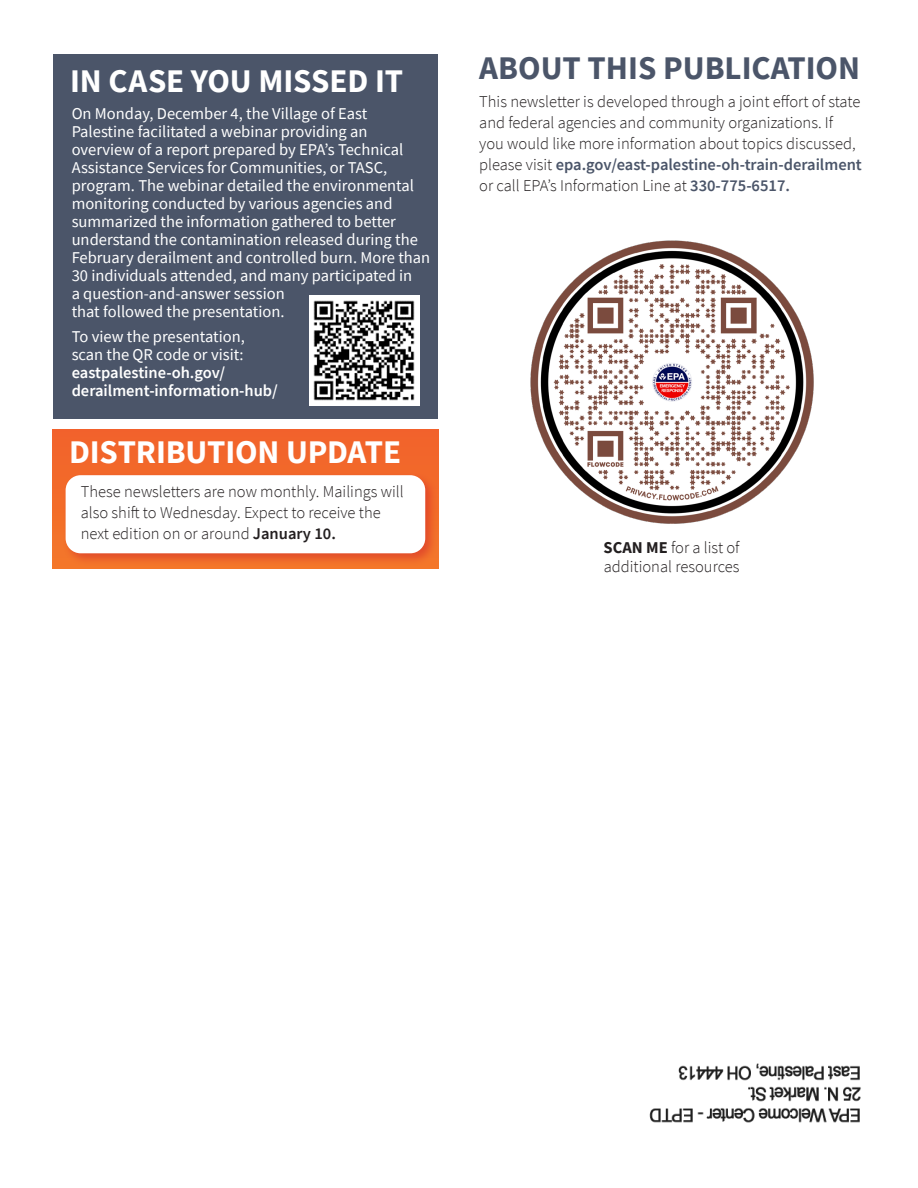
<style>
.page{position:relative;width:918px;height:1188px;background:#fff}
.page>*{position:absolute;margin:0;border:0;box-sizing:border-box;transform-origin:0 0}
.Preface{font:700 33px "Source Sans Pro";letter-spacing:-.005em;color:#fff}
.Preface-2{font:700 33px "Source Sans Pro";color:#4b5569}
.Paragraph_Style_1_copy{font:16.5px/18px "Source Sans Pro";color:#fff}
.Paragraph_Style_1_copy-2{font:300 16.5px/21px "Source Sans Pro";color:#231f20}
.Paragraph_Style_1_copy-3{font:600 16.5px/18px "Source Sans Pro";color:#fff}
.s1{font-weight:400}
.s2{font-weight:600}
.s3{font-weight:600;color:#4b5569}
.s4{font-weight:700}
</style>
<div class="page">
<img style="left:649px;top:1063px;width:212px;height:60px">
<img style="left:530px;top:240px;width:284px;height:284px">
<div style="left:52px;top:430px;width:387px;height:139px;background:linear-gradient(to bottom,#f2612b,#f47729)"></div>
<div style="left:62px;top:472px;width:376px;height:94px;background:#d1232a;opacity:.5"></div>
<div style="left:67px;top:477px;width:357px;height:75px;background:#fff;border-radius:14px"></div>
<div style="left:66px;top:475px;width:359px;height:78px;border:3px solid #fff;border-radius:14px"></div>
<div style="left:53px;top:54px;width:384px;height:364px;background:#4b5569"></div>
<img style="left:309px;top:295px;width:110px;height:110px">
<p class="Preface" style="left:70px;top:59px;width:334px">IN CASE YOU MISSED IT</p>
<p class="Paragraph_Style_1_copy" style="left:72px;top:105px;width:360px">On Monday, December 4, the Village of East Palestine facilitated a webinar providing an overview of a report prepared by EPA’s Technical Assistance Services for Communities, or TASC, program. The webinar detailed the environmental monitoring conducted by various agencies and summarized the information gathered to better understand the contamination released during the February derailment and controlled burn. More than 30 individuals attended, and many participated in<br>a question-and-answer session<br>that followed the presentation.</p>
<p class="Paragraph_Style_1_copy-3" style="left:72px;top:327px;width:208px"><span class="s1">To view the presentation, scan the QR code or visit: </span>eastpalestine-oh.gov/ derailment-information-hub/</p>
<p class="Preface" style="left:69px;top:430px;width:334px">DISTRIBUTION UPDATE</p>
<p class="Paragraph_Style_1_copy-2" style="left:81px;top:481px;width:325px">These newsletters are now monthly. Mailings will also shift to Wednesday. Expect to receive the next edition on or around <span class="s2">January 10.</span></p>
<p class="Preface-2" style="left:479px;top:45px;width:382px">ABOUT THIS PUBLICATION</p>
<p class="Paragraph_Style_1_copy-2" style="left:479px;top:91px;width:384px">This newsletter is developed through a joint effort of state and federal agencies and community organizations. If you would like more information about topics discussed, please visit <span class="s3">epa.gov/east-palestine-oh-train-derailment </span>or call EPA’s Information Line at <span class="s3">330-775-6517.</span></p>
<p class="Paragraph_Style_1_copy-2" style="left:604px;top:538px;width:138px;line-height:19.5px"><span class="s4">SCAN ME</span> for a list of additional resources</p>
</div>
